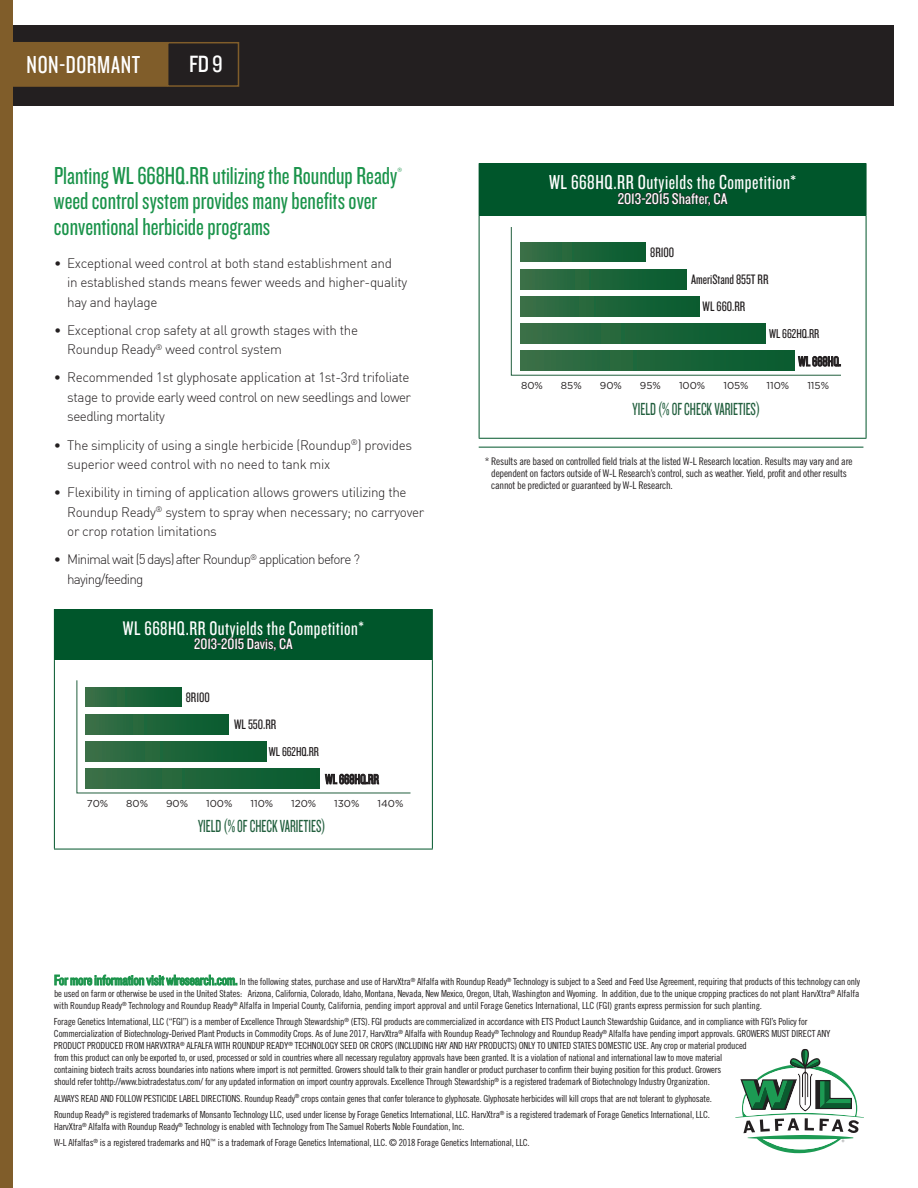
<style>
.page{position:relative;width:918px;height:1188px;background:#fff}
.page>*{position:absolute;margin:0;border:0;box-sizing:border-box;transform-origin:0 0}
.t1{font:25.5px/25.5px "Knockout 28 Junior Feathrwt";color:#1a934a}
.t2{font:25.5px "Knockout 28 Junior Feathrwt";letter-spacing:.025em;color:#fff}
.t3{font:24.45px "Knockout 29 Junior Ltweight";color:#fff}
.t4{font:21px "Knockout 28 Junior Feathrwt";letter-spacing:.025em;color:#fff}
.t5{font:20.4px "Knockout 28 Junior Feathrwt";letter-spacing:.025em;color:#fff}
.t6{font:18.15px "Knockout 28 Junior Feathrwt";color:#225f3e;scale:.83 1}
.t7{font:16.2px "Knockout 29 Junior Ltweight";color:#fff}
.t8{font:15.75px "Knockout 29 Junior Ltweight";color:#fff}
.t9{font:14.25px/26.7px "Knockout 28 Junior Feathrwt";color:#231f20}
.t10{font:300 13.5px/19.5px "DIN";letter-spacing:-.025em;color:#231f20}
.t11{font:300 13.5px/19.5px "DIN";letter-spacing:-.06em;color:#231f20}
.t12{font:13.35px "Knockout 28 Junior Feathrwt";color:#231f20}
.t13{font:10.5px/12px "Trade Gothic Cond Eighteen";letter-spacing:-.02em;color:#231f20}
.t14{font:10.05px "Gotham";color:#231f20}
.t15{font:9.75px/12px "Trade Gothic Cond Eighteen";letter-spacing:-.02em;color:#231f20}
.s1{font-family:"Knockout 29 Junior Ltweight";font-size:15px;color:#1a934a}
</style>
<div class="page">
<div style="left:0;top:25px;width:894px;height:81px;background:#231f20"></div>
<div style="left:0;top:0;width:13px;height:1188px;background:#805d2a"></div>
<div style="left:167px;top:42px;width:72px;height:45px;border:2px solid #805d2a"></div>
<div style="left:0;top:42px;width:167px;height:45px;background:#805d2a;border:2px solid #805d2a"></div>
<svg style="left:55px;top:975px;width:182px;height:10px"></svg>
<svg style="left:735px;top:1049px;width:129px;height:105px"></svg>
<hr style="left:479px;top:447px;width:384px;height:1px;background:#00562b">
<div style="left:54px;top:609px;width:378px;height:51px;background:#00562b"></div>
<hr style="left:432px;top:609px;width:1px;height:51px;background:#00562b">
<hr style="left:54px;top:660px;width:1px;height:189px;background:#00562b">
<hr style="left:432px;top:660px;width:1px;height:189px;background:#00562b">
<hr style="left:54px;top:849px;width:379px;height:1px;background:#00562b">
<svg style="left:194px;top:638px;width:99px;height:13px"></svg>
<svg style="left:76px;top:680px;width:335px;height:114px"></svg>
<div style="left:479px;top:163px;width:387px;height:53px;background:#00562b"></div>
<hr style="left:866px;top:163px;width:1px;height:53px;background:#00562b">
<hr style="left:479px;top:216px;width:1px;height:222px;background:#00562b">
<hr style="left:866px;top:216px;width:1px;height:222px;background:#00562b">
<hr style="left:479px;top:438px;width:387px;height:1px;background:#00562b">
<svg style="left:618px;top:193px;width:110px;height:13px"></svg>
<svg style="left:510px;top:228px;width:330px;height:148px"></svg>
<div style="left:520px;top:242px;width:126px;height:20px;background:linear-gradient(to right,#386f46,#065b2f)"></div>
<div style="left:520px;top:269px;width:167px;height:20px;background:linear-gradient(to right,#386f46,#055b2e)"></div>
<div style="left:520px;top:297px;width:179px;height:19px;background:linear-gradient(to right,#386f46,#055b2e)"></div>
<div style="left:520px;top:324px;width:246px;height:19px;background:linear-gradient(to right,#386f46,#065b2e)"></div>
<div style="left:520px;top:351px;width:275px;height:20px;background:linear-gradient(to right,#386f46,#055b2e)"></div>
<svg style="left:798px;top:356px;width:43px;height:10px"></svg>
<h1 class="t2" style="left:27px;top:48px;width:115px">NON-DORMANT</h1>
<h2 class="t3" style="left:189px;top:48px;width:35px">FD 9</h2>
<h1 class="t1" style="left:54px;top:162px;width:350px">Planting WL 668HQ.RR utilizing the Roundup Ready<sup>® </sup>weed control system provides many benefits over conventional herbicide programs</h1>
<h3 class="t10" style="left:67px;top:253px;width:342px;text-indent:-13px">• Exceptional weed control at both stand establishment and<br>in established stands means fewer weeds and higher-quality hay and haylage</h3>
<h3 class="t10" style="left:67px;top:320px;width:292px;text-indent:-13px">• Exceptional crop safety at all growth stages with the<br>Roundup Ready<sup>®</sup> weed control system</h3>
<h3 class="t10" style="left:67px;top:368px;width:345px;text-align:justify;text-indent:-13px">• Recommended 1st glyphosate application at 1st-3rd trifoliate stage to provide early weed control on new seedlings and lower seedling mortality</h3>
<h3 class="t10" style="left:67px;top:435px;width:346px;text-indent:-13px">• The simplicity of using a single herbicide (Roundup<sup>®</sup>) provides superior weed control with no need to tank mix</h3>
<h3 class="t10" style="left:67px;top:482px;width:359px;text-indent:-13px">• Flexibility in timing of application allows growers utilizing the<br>Roundup Ready<sup>®</sup> system to spray when necessary; no carryover or crop rotation limitations</h3>
<h3 class="t11" style="left:67px;top:550px;width:294px;text-indent:-13px">• Minimal wait (5 days) after Roundup<sup>®</sup> application before ? haying/feeding</h3>
<h3 class="t5" style="left:123px;top:615px;width:242px">WL 668HQ.RR Outyields the Competition*</h3>
<h3 class="t8" style="left:194px;top:633px;width:100px">2013-2015 Davis, CA</h3>
<h3 class="t9" style="left:186px;top:683px;width:26px">8R100</h3>
<h3 class="t9" style="left:234px;top:710px;width:43px">WL 550.RR</h3>
<h3 class="t12" style="left:269px;top:744px;width:52px">WL 662HQ.RR</h3>
<h3 class="t9" style="left:325px;top:765px;width:55px">WL 668HQ.RR</h3>
<p class="t14" style="left:87px;top:797px;width:23px">70%</p>
<p class="t14" style="left:126px;top:797px;width:23px">80%</p>
<p class="t14" style="left:166px;top:797px;width:24px">90%</p>
<p class="t14" style="left:206px;top:797px;width:28px">100%</p>
<p class="t14" style="left:250px;top:797px;width:24px">110%</p>
<p class="t14" style="left:291px;top:797px;width:26px">120%</p>
<p class="t14" style="left:334px;top:797px;width:27px">130%</p>
<p class="t14" style="left:378px;top:797px;width:27px">140%</p>
<h3 class="t6" style="left:198px;top:815px;width:155px">YIELD (% 0F CHECK VARIETIES)</h3>
<h3 class="t4" style="left:549px;top:170px;width:249px">WL 668HQ.RR Outyields the Competition*</h3>
<h3 class="t7" style="left:618px;top:188px;width:111px">2013-2015 Shafter, CA</h3>
<h3 class="t9" style="left:650px;top:238px;width:26px">8R100</h3>
<h3 class="t9" style="left:703px;top:266px;width:67px;text-indent:-12px">AmeriStand 855T RR<br>WL 660.RR</h3>
<h3 class="t12" style="left:769px;top:326px;width:52px">WL 662HQ.RR</h3>
<h3 class="t9" style="left:798px;top:347px;width:55px">WL 668HQ.RR</h3>
<p class="t14" style="left:521px;top:379px;width:23px">80%</p>
<p class="t14" style="left:561px;top:379px;width:22px">85%</p>
<p class="t14" style="left:600px;top:379px;width:24px">90%</p>
<p class="t14" style="left:640px;top:379px;width:23px">95%</p>
<p class="t14" style="left:679px;top:379px;width:28px">100%</p>
<p class="t14" style="left:723px;top:379px;width:27px">105%</p>
<p class="t14" style="left:767px;top:379px;width:24px">110%</p>
<p class="t14" style="left:807px;top:379px;width:23px">115%</p>
<h3 class="t6" style="left:633px;top:398px;width:155px">YIELD (% 0F CHECK VARIETIES)</h3>
<p class="t13" style="left:491px;top:456px;width:363px;text-indent:-7px">* Results are based on controlled field trials at the listed W-L Research location. Results may vary and are dependent on factors outside of W-L Research’s control, such as weather. Yield, profit and other results cannot be predicted or guaranteed by W-L Research.</p>
<p class="t15" style="left:54px;top:975px;width:808px;text-align:justify"><span class="s1">For more information visit wlresearch.com.</span> In the following states, purchase and use of HarvXtra<sup>®</sup> Alfalfa with Roundup Ready<sup>®</sup> Technology is subject to a Seed and Feed Use Agreement, requiring that products of this technology can only be used on farm or otherwise be used in the United States: Arizona, California, Colorado, Idaho, Montana, Nevada, New Mexico, Oregon, Utah, Washington and Wyoming. In addition, due to the unique cropping practices do not plant HarvXtra<sup>®</sup> Alfalfa with Roundup Ready<sup>®</sup> Technology and Roundup Ready<sup>®</sup> Alfalfa in Imperial County, California, pending import approval and until Forage Genetics International, LLC (FGI) grants express permission for such planting.</p>
<p class="t15" style="left:54px;top:1016px;width:778px">Forage Genetics International, LLC (“FGI”) is a member of Excellence Through Stewardship<sup>®</sup> (ETS). FGI products are commercialized in accordance with ETS Product Launch Stewardship Guidance, and in compliance with FGI’s Policy for Commercialization of Biotechnology-Derived Plant Products in Commodity Crops. As of June 2017, HarvXtra<sup>®</sup> Alfalfa with Roundup Ready<sup>®</sup> Technology and Roundup Ready<sup>®</sup> Alfalfa have pending import approvals. GROWERS MUST DIRECT ANY PRODUCT PRODUCED FROM HARVXTRA<sup>®</sup> ALFALFA WITH ROUNDUP READY<sup>®</sup> TECHNOLOGY SEED OR CROPS (INCLUDING HAY AND HAY PRODUCTS) ONLY TO UNITED STATES DOMESTIC USE. Any crop or material produced<br>from this product can only be exported to, or used, processed or sold in countries where all necessary regulatory approvals have been granted. It is a violation of national and international law to move material<br>containing biotech traits across boundaries into nations where import is not permitted. Growers should talk to their grain handler or product purchaser to confirm their buying position for this product. Growers<br>should refer tohttp://www.biotradestatus.com/ for any updated information on import country approvals. Excellence Through Stewardship<sup>®</sup> is a registered trademark of Biotechnology Industry Organization.</p>
<p class="t15" style="left:54px;top:1090px;width:659px;line-height:16.4px">ALWAYS READ AND FOLLOW PESTICIDE LABEL DIRECTIONS. Roundup Ready<sup>®</sup> crops contain genes that confer tolerance to glyphosate. Glyphosate herbicides will kill crops that are not tolerant to glyphosate.<br>Roundup Ready<sup>®</sup> is registered trademarks of Monsanto Technology LLC, used under license by Forage Genetics International, LLC. HarvXtra<sup>®</sup> is a registered trademark of Forage Genetics International, LLC.</p>
<p class="t15" style="left:54px;top:1118px;width:477px;line-height:16.4px">HarvXtra<sup>®</sup> Alfalfa with Roundup Ready<sup>®</sup> Technology is enabled with Technology from The Samuel Roberts Noble Foundation, Inc.<br>W-L Alfalfas<sup>®</sup> is a registered trademarks and HQ<sup>™</sup> is a trademark of Forage Genetics International, LLC. © 2018 Forage Genetics International, LLC.</p>
</div>
